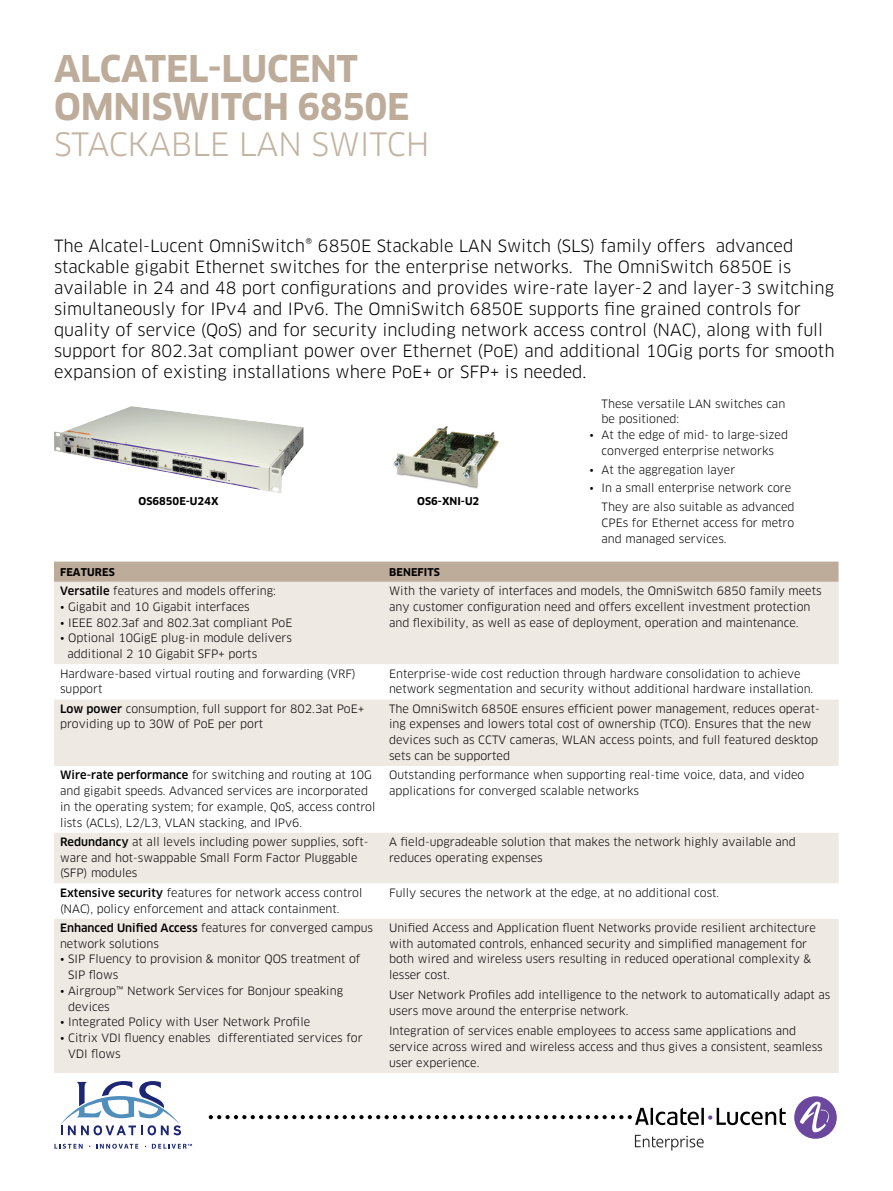
<style>
.page{position:relative;width:893px;height:1191px;background:#fff}
.page>*{position:absolute;margin:0;border:0;box-sizing:border-box;transform-origin:0 0}
.t1{font:700 36px/37.5px "Clan OT";letter-spacing:-.01em;color:#bdac9a}
.t2{font:31.5px "Clan OT";letter-spacing:-.01em;color:#c3b4a2}
.t3{font:16.5px/21px "Clan OT";color:#000}
.t4{font:11.25px/15.8px "Clan OT";color:#000}
.t5{font:700 10.5px "Clan OT";color:#000}
.s1{font-weight:500}
</style>
<div class="page">
<div style="left:794px;top:1096px;width:43px;height:42px;background:#6b489d;border-radius:50%"></div>
<svg style="left:800px;top:1101px;width:32px;height:32px"></svg>
<svg style="left:635px;top:1134px;width:69px;height:16px"></svg>
<svg style="left:61px;top:1081px;width:120px;height:54px"></svg>
<svg style="left:54px;top:1143px;width:29px;height:5px"></svg>
<svg style="left:96px;top:1143px;width:42px;height:5px"></svg>
<svg style="left:152px;top:1143px;width:40px;height:5px"></svg>
<svg style="left:209px;top:1107px;width:577px;height:18px"></svg>
<img style="left:54px;top:406px;width:250px;height:87px">
<img style="left:393px;top:426px;width:106px;height:63px">
<svg style="left:54px;top:561px;width:784px;height:21px;background:#bfaf9d"></svg>
<div style="left:54px;top:582px;width:784px;height:491px;background:#efe9e3"></div>
<svg style="left:54px;top:664px;width:784px;height:254px"></svg>
<h1 class="t1" style="left:54px;top:51px;width:353px">ALCATEL-LUCENT<br>OMNISWITCH 6850E</h1>
<h2 class="t2" style="left:54px;top:125px;width:377px">STACKABLE LAN SWITCH</h2>
<p class="t3" style="left:54px;top:235px;width:782px">The Alcatel-Lucent OmniSwitch® 6850E Stackable LAN Switch (SLS) family offers advanced stackable gigabit Ethernet switches for the enterprise networks. The OmniSwitch 6850E is available in 24 and 48 port configurations and provides wire-rate layer-2 and layer-3 switching simultaneously for IPv4 and IPv6. The OmniSwitch 6850E supports fine grained controls for quality of service (QoS) and for security including network access control (NAC), along with full support for 802.3at compliant power over Ethernet (PoE) and additional 10Gig ports for smooth expansion of existing installations where PoE+ or SFP+ is needed.</p>
<p class="t4" style="left:601px;top:395px;width:185px">These versatile LAN switches can be positioned:</p>
<p class="t4" style="left:589px;top:427px;width:200px;text-align:center">• At the edge of mid- to large-sized converged enterprise networks</p>
<p class="t4" style="left:589px;top:461px;width:147px">• At the aggregation layer</p>
<p class="t4" style="left:601px;top:479px;width:195px;line-height:18.8px;text-indent:-12px">• In a small enterprise network core<br>They are also suitable as advanced</p>
<p class="t4" style="left:601px;top:515px;width:194px">CPEs for Ethernet access for metro and managed services.</p>
<p class="t5" style="left:139px;top:495px;width:81px">OS6850E-U24X</p>
<p class="t5" style="left:417px;top:495px;width:64px">OS6-XNI -U2</p>
<p class="t5" style="left:60px;top:566px;width:56px">FEATU RES</p>
<p class="t5" style="left:389px;top:566px;width:16px">BENE</p>
<p class="t5" style="left:418px;top:566px;width:24px">FITS</p>
<p class="t4" style="left:60px;top:583px;width:217px"><span class="s1">Versatile</span> features and models offering:</p>
<p class="t4" style="left:60px;top:599px;width:191px">• Gigabit and 10 Gigabit interfaces</p>
<p class="t4" style="left:60px;top:614px;width:234px">• IEEE 802.3af and 802.3at compliant PoE</p>
<p class="t4" style="left:68px;top:630px;width:226px;text-indent:-8px">• Optional 10GigE plug-in module delivers additional 2 10 Gigabit SFP+ ports</p>
<p class="t4" style="left:389px;top:583px;width:434px">With the variety of interfaces and models, the OmniSwitch 6850 family meets any customer configuration need and offers excellent investment protection and flexibility, as well as ease of deployment, operation and maintenance.</p>
<p class="t4" style="left:60px;top:665px;width:297px">Hardware-based virtual routing and forwarding (VRF) support</p>
<p class="t4" style="left:389px;top:665px;width:426px">Enterprise-wide cost reduction through hardware consolidation to achieve network segmentation and security without additional hardware installation.</p>
<p class="t4" style="left:60px;top:700px;width:306px"><span class="s1">Low power</span> consumption, full support for 802.3at PoE+ providing up to 30W of PoE per port</p>
<p class="t4" style="left:389px;top:700px;width:432px">The OmniSwitch 6850E ensures efficient power management, reduces operat&shy;ing expenses and lowers total cost of ownership (TCO). Ensures that the new devices such as CCTV cameras, WLAN access points, and full featured desktop sets can be supported</p>
<p class="t4" style="left:60px;top:767px;width:317px"><span class="s1">Wire-rate performance</span> for switching and routing at 10G and gigabit speeds. Advanced services are incorporated in the operating system; for example, QoS, access control lists (ACLs), L2/L3, VLAN stacking, and IPv6.</p>
<p class="t4" style="left:389px;top:767px;width:417px">Outstanding performance when supporting real-time voice, data, and video applications for converged scalable networks</p>
<p class="t4" style="left:60px;top:834px;width:310px"><span class="s1">Redundancy</span> at all levels including power supplies, soft&shy;ware and hot-swappable Small Form Factor Pluggable (SFP) modules</p>
<p class="t4" style="left:389px;top:834px;width:408px">A field-upgradeable solution that makes the network highly available and reduces operating expenses</p>
<p class="t4" style="left:60px;top:884px;width:304px"><span class="s1">Extensive security</span> features for network access control (NAC), policy enforcement and attack containment.</p>
<p class="t4" style="left:389px;top:884px;width:332px">Fully secures the network at the edge, at no additional cost.</p>
<p class="t4" style="left:60px;top:920px;width:314px"><span class="s1">Enhanced Unified Access</span> features for converged campus network solutions</p>
<p class="t4" style="left:68px;top:951px;width:294px;text-indent:-8px">• SIP Fluency to provision &amp; monitor QOS treatment of<br>SIP flows</p>
<p class="t4" style="left:68px;top:983px;width:276px;text-indent:-8px">• Airgroup™ Network Services for Bonjour speaking devices</p>
<p class="t4" style="left:60px;top:1014px;width:252px">• Integrated Policy with User Network Profile</p>
<p class="t4" style="left:68px;top:1030px;width:296px;text-indent:-8px">• Citrix VDI fluency enables differentiated services for<br>VDI flows</p>
<p class="t4" style="left:389px;top:920px;width:428px">Unified Access and Application fluent Networks provide resilient architecture with automated controls, enhanced security and simplified management for both wired and wireless users resulting in reduced operational complexity &amp; lesser cost.</p>
<p class="t4" style="left:389px;top:987px;width:443px">User Network Profiles add intelligence to the network to automatically adapt as users move around the enterprise network.</p>
<p class="t4" style="left:389px;top:1023px;width:435px">Integration of services enable employees to access same applications and service across wired and wireless access and thus gives a consistent, seamless user experience.</p>
</div>
